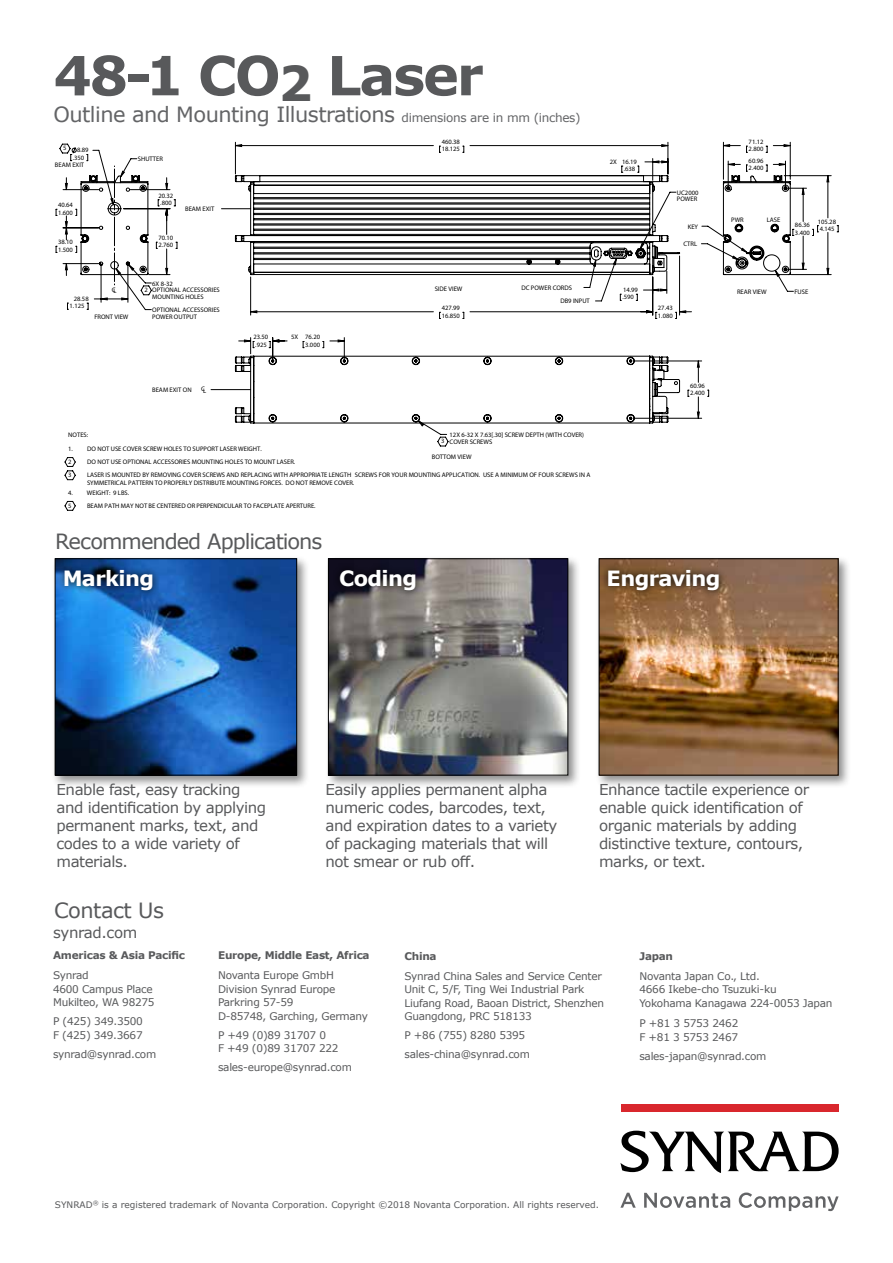
<style>
.page{position:relative;width:893px;height:1263px;background:#fff}
.page>*{position:absolute;margin:0;border:0;box-sizing:border-box;transform-origin:0 0}
.t1{font:700 54px "Verdana";letter-spacing:-.04em;color:#58595b}
.t2{font:21px "Verdana";letter-spacing:-.025em;color:#636466}
.t3{font:21px "Verdana";letter-spacing:-.05em;color:#58595b}
.t4{font:700 21px "Verdana";letter-spacing:-.03em;color:#fff}
.t5{font:21px "Verdana";letter-spacing:-.025em;color:#58595b}
.t6{font:15px/18px "Verdana";letter-spacing:-.03em;color:#58595b}
.t7{font:10.5px/13.5px "Verdana";letter-spacing:-.025em;color:#58595b}
.t8{font:700 10.5px "Verdana";letter-spacing:-.025em;color:#58595b}
.t9{font:9px "Verdana";color:#58595b}
.t10{font:6.6px/7.2px "Arial";color:#000}
.s1{font-size:12px}
</style>
<div class="page">
<svg style="left:620px;top:1193px;width:16px;height:15px"></svg>
<svg style="left:644px;top:1193px;width:86px;height:15px"></svg>
<svg style="left:739px;top:1192px;width:100px;height:19px"></svg>
<svg style="left:620px;top:1131px;width:219px;height:42px"></svg>
<div style="left:621px;top:1104px;width:218px;height:7px;background:#d9272d"></div>
<div style="left:595px;top:555px;width:256px;height:233px;background:#000;opacity:.45"></div>
<img style="left:601px;top:560px;width:235px;height:213px">
<div style="left:599px;top:558px;width:239px;height:217px;border:1px solid #000"></div>
<div style="left:325px;top:555px;width:256px;height:233px;background:#000;opacity:.45"></div>
<img style="left:330px;top:560px;width:236px;height:213px">
<div style="left:328px;top:558px;width:240px;height:217px;border:1px solid #000"></div>
<div style="left:51px;top:555px;width:259px;height:233px;background:#000;opacity:.45"></div>
<img style="left:57px;top:560px;width:238px;height:213px">
<div style="left:55px;top:558px;width:242px;height:217px;border:1px solid #000"></div>
<div style="left:57px;top:562px;width:104px;height:36px;background:#000;opacity:.95"></div>
<div style="left:332px;top:562px;width:92px;height:36px;background:#000;opacity:.95"></div>
<div style="left:601px;top:562px;width:126px;height:36px;background:#000;opacity:.95"></div>
<svg style="left:65px;top:145px;width:764px;height:281px"></svg>
<svg style="left:81px;top:175px;width:710px;height:248px"></svg>
<h1 class="t1" style="left:53px;top:37px;width:432px">48-1 CO<sub>2</sub> Laser</h1>
<h2 class="t2" style="left:53px;top:100px;width:529px">Outline and Mounting Illustrations <span class="s1">dimensions are in mm (inches)</span></h2>
<p class="t10" style="left:63px;top:145px;width:5px">5</p>
<p class="t10" style="left:77px;top:147px;width:13px">8.89</p>
<p class="t10" style="left:55px;top:161px;width:31px">BEAM EXIT</p>
<p class="t10" style="left:73px;top:154px;width:13px">.350</p>
<p class="t10" style="left:58px;top:201px;width:16px">40.64<br>1.600</p>
<p class="t10" style="left:58px;top:238px;width:16px">38.10<br>1.500</p>
<p class="t10" style="left:138px;top:155px;width:27px">SHUTTER</p>
<p class="t10" style="left:158px;top:192px;width:16px">20.32 .800</p>
<p class="t10" style="left:158px;top:234px;width:16px">70.10<br>2.760</p>
<p class="t10" style="left:185px;top:205px;width:31px">BEAM EXIT</p>
<p class="t10" style="left:442px;top:138px;width:20px">460.38<br>18.125</p>
<p class="t10" style="left:610px;top:158px;width:29px;text-align:right">2X 16.19 .638</p>
<p class="t10" style="left:677px;top:189px;width:23px;line-height:6.6px">UC2000<br>POWER</p>
<p class="t10" style="left:688px;top:223px;width:12px">KEY</p>
<p class="t10" style="left:683px;top:240px;width:15px">CTRL</p>
<p class="t10" style="left:70px;top:295px;width:21px;text-indent:4px">28.58<br>1.125</p>
<p class="t10" style="left:112px;top:287px;width:6px">CL</p>
<p class="t10" style="left:152px;top:280px;width:69px;line-height:6.6px">6X 8-32<br>OPTIONAL ACCESSORIES<br>MOUNTING HOLES</p>
<p class="t10" style="left:152px;top:306px;width:69px">OPTIONAL ACCESSORIES</p>
<p class="t10" style="left:144px;top:286px;width:5px">2</p>
<p class="t10" style="left:94px;top:313px;width:36px">FRONT VIEW</p>
<p class="t10" style="left:152px;top:313px;width:46px">POWER OUTPUT</p>
<p class="t10" style="left:435px;top:285px;width:29px">SIDE VIEW</p>
<p class="t10" style="left:521px;top:284px;width:52px">DC POWER CORDS</p>
<p class="t10" style="left:560px;top:297px;width:31px">DB9 INPUT</p>
<p class="t10" style="left:622px;top:286px;width:17px">14.99 .590</p>
<p class="t10" style="left:442px;top:304px;width:20px">427.99<br>16.850</p>
<p class="t10" style="left:658px;top:304px;width:16px">27.43<br>1.080</p>
<p class="t10" style="left:253px;top:334px;width:16px">23.50 .925</p>
<p class="t10" style="left:291px;top:334px;width:30px;text-align:right">5X 76.20<br>3.000</p>
<p class="t10" style="left:749px;top:138px;width:16px">71.12<br>2.800</p>
<p class="t10" style="left:749px;top:157px;width:16px">60.96<br>2.400</p>
<p class="t10" style="left:731px;top:216px;width:14px">PWR</p>
<p class="t10" style="left:767px;top:216px;width:15px">LASE</p>
<p class="t10" style="left:737px;top:288px;width:31px">REAR VIEW</p>
<p class="t10" style="left:152px;top:386px;width:41px">BEAM EXIT ON</p>
<p class="t10" style="left:201px;top:386px;width:6px">CL</p>
<p class="t10" style="left:450px;top:431px;width:136px">12X 6-32 X 7.63[.30] SCREW DEPTH (WITH COVER)</p>
<p class="t10" style="left:68px;top:431px;width:21px">NOTES:</p>
<p class="t10" style="left:87px;top:442px;width:505px;line-height:13.4px;text-indent:-19px">1. DO NOT USE COVER SCREW HOLES TO SUPPORT LASER WEIGHT.<br>DO NOT USE OPTIONAL ACCESSORIES MOUNTING HOLES TO MOUNT LASER.<br>LASER IS MOUNTED BY REMOVING COVER SCREWS AND REPLACING WITH APPROPRIATE LENGTH SCREWS FOR YOUR MOUNTING APPLICATION. USE A MINIMUM OF FOUR SCREWS IN A</p>
<p class="t10" style="left:87px;top:479px;width:269px">SYMMETRICAL PATTERN TO PROPERLY DISTRIBUTE MOUNTING FORCES. DO NOT REMOVE COVER.</p>
<p class="t10" style="left:87px;top:485px;width:230px;line-height:13.4px;text-indent:-19px">4. WEIGHT: 9 LBS.<br>BEAM PATH MAY NOT BE CENTERED OR PERPENDICULAR TO FACEPLATE APERTURE.</p>
<p class="t10" style="left:441px;top:437px;width:5px">3</p>
<p class="t10" style="left:450px;top:438px;width:44px">COVER SCREWS</p>
<p class="t10" style="left:432px;top:453px;width:41px">BOTTOM VIEW</p>
<p class="t10" style="left:68px;top:455px;width:5px;line-height:13.2px">2<br>3</p>
<p class="t10" style="left:68px;top:502px;width:5px">5</p>
<p class="t10" style="left:690px;top:382px;width:16px">60.96<br>2.400</p>
<h2 class="t3" style="left:55px;top:527px;width:269px">Recommended Applications</h2>
<h2 class="t4" style="left:63px;top:563px;width:93px">Marking</h2>
<h2 class="t4" style="left:339px;top:563px;width:79px">Coding</h2>
<h2 class="t4" style="left:607px;top:563px;width:115px">Engraving</h2>
<p class="t10" style="left:795px;top:221px;width:16px">86.36<br>3.400</p>
<p class="t10" style="left:818px;top:218px;width:20px">105.28<br>4.145</p>
<p class="t10" style="left:794px;top:288px;width:15px">FUSE</p>
<h3 class="t6" style="left:57px;top:780px;width:211px">Enable fast, easy tracking and identification by applying permanent marks, text, and codes to a wide variety of materials.</h3>
<h3 class="t6" style="left:326px;top:780px;width:233px">Easily applies permanent alpha numeric codes, barcodes, text, and expiration dates to a variety of packaging materials that will not smear or rub off.</h3>
<h3 class="t6" style="left:599px;top:780px;width:212px">Enhance tactile experience or enable quick identification of organic materials by adding distinctive texture, contours, marks, or text.</h3>
<h2 class="t5" style="left:54px;top:896px;width:111px">Contact Us</h2>
<h3 class="t6" style="left:53px;top:924px;width:86px">synrad.com</h3>
<h3 class="t8" style="left:53px;top:948px;width:134px">Americas &amp; Asia Pacific</h3>
<h3 class="t7" style="left:53px;top:969px;width:103px">Synrad<br>4600 Campus Place<br>Mukilteo, WA 98275</h3>
<h3 class="t7" style="left:53px;top:1014px;width:91px">P (425) 349.3500<br>F (425) 349.3667</h3>
<h3 class="t7" style="left:53px;top:1047px;width:105px">synrad@synrad.com</h3>
<h3 class="t8" style="left:218px;top:948px;width:153px">Europe, Middle East, Africa</h3>
<h3 class="t7" style="left:218px;top:969px;width:151px">Novanta Europe GmbH<br>Division Synrad Europe<br>Parkring 57-59<br>D-85748, Garching, Germany</h3>
<h3 class="t7" style="left:218px;top:1028px;width:122px">P +49 (0)89 31707 0<br>F +49 (0)89 31707 222</h3>
<h3 class="t7" style="left:218px;top:1060px;width:135px">sales-europe@synrad.com</h3>
<h3 class="t8" style="left:404px;top:948px;width:34px">China</h3>
<h3 class="t7" style="left:404px;top:969px;width:201px">Synrad China Sales and Service Center Unit C, 5/F, Ting Wei Industrial Park Liufang Road, Baoan District, Shenzhen Guangdong, PRC 518133</h3>
<h3 class="t7" style="left:404px;top:1026px;width:127px;line-height:18.9px">P +86 (755) 8280 5395 sales-china@synrad.com</h3>
<h3 class="t8" style="left:639px;top:948px;width:35px">Japan</h3>
<h3 class="t7" style="left:639px;top:969px;width:195px">Novanta Japan Co., Ltd.<br>4666 Ikebe-cho Tsuzuki-ku<br>Yokohama Kanagawa 224-0053 Japan</h3>
<h3 class="t7" style="left:639px;top:1017px;width:100px">P +81 3 5753 2462<br>F +81 3 5753 2467</h3>
<h3 class="t7" style="left:639px;top:1049px;width:128px">sales-japan@synrad.com</h3>
<h3 class="t9" style="left:55px;top:1199px;width:546px">SYNRAD<sup>®</sup> is a registered trademark of Novanta Corporation. Copyright ©2018 Novanta Corporation. All rights reserved.</h3>
</div>
